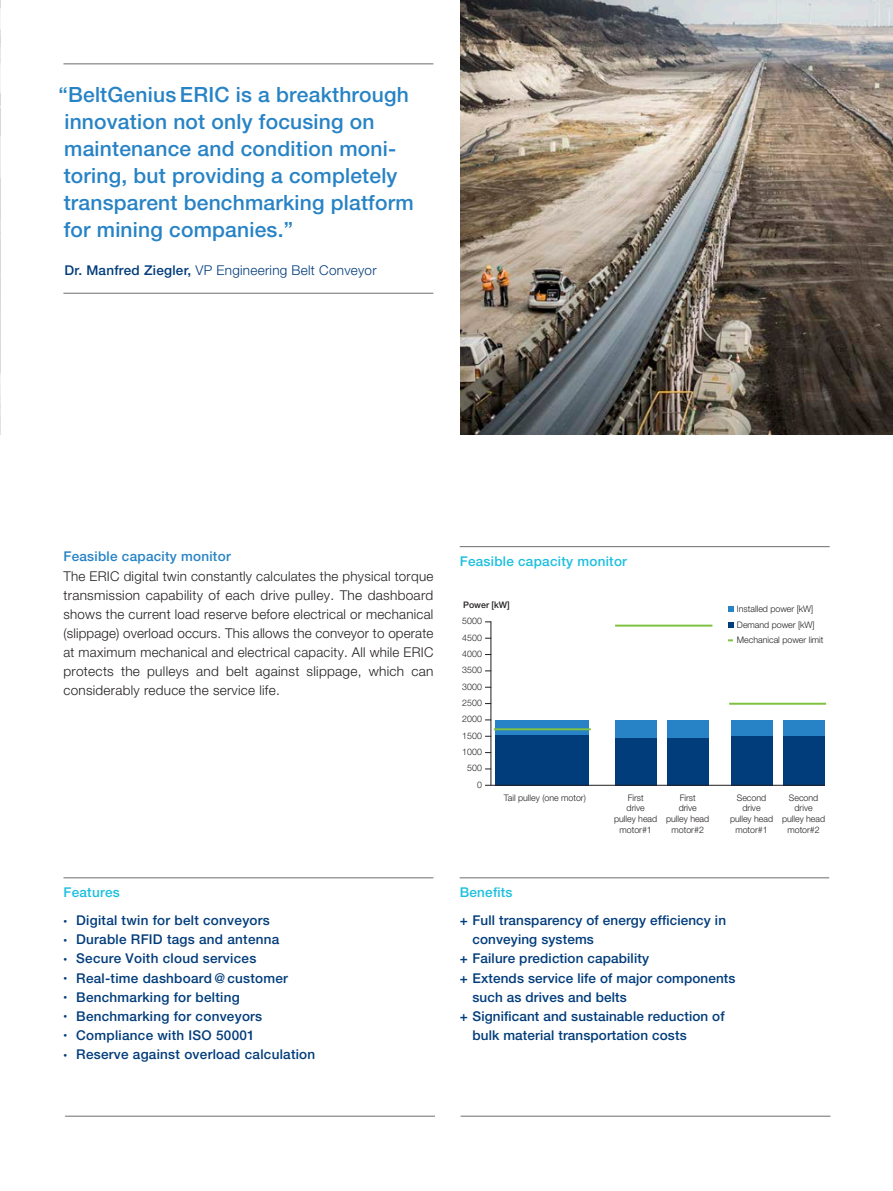
<style>
.page{position:relative;width:893px;height:1191px;background:#fff}
.page>*{position:absolute;margin:0;border:0;box-sizing:border-box;transform-origin:0 0}
.t1{font:500 21px/27px "Helvetica Neue LT Pro";letter-spacing:.01em;color:#2783c5}
.t2{font:500 13.5px "Helvetica Neue LT Pro";letter-spacing:.02em;color:#013c7b}
.t3{font:300 13.5px/19.2px "Helvetica Neue LT Pro";letter-spacing:.02em;color:#231f20;text-align:justify}
.t4{font:300 13.5px "Helvetica Neue LT Pro";letter-spacing:.02em;color:#013c7b}
.t5{font:500 13.5px "Helvetica Neue LT Pro";letter-spacing:.02em;color:#1cbfdf}
.t6{font:500 13.5px "Helvetica Neue LT Pro";letter-spacing:.02em;color:#2783c5}
.t7{font:300 9px/10.8px "Helvetica Neue LT Pro";color:#231f20;text-align:center}
.t8{font:300 9px/16.4px "Helvetica Neue LT Pro";letter-spacing:.02em;color:#231f20;text-align:right}
.t9{font:500 9px "Helvetica Neue LT Pro";color:#231f20}
.s1{font-weight:500}
.s2{font-size:7.5px}
</style>
<div class="page">
<hr style="left:63px;top:877px;width:370px;height:1px;background:#6c6d70">
<hr style="left:460px;top:877px;width:369px;height:1px;background:#6c6d70">
<hr style="left:63px;top:63px;width:370px;height:1px;background:#6c6d70">
<hr style="left:63px;top:293px;width:370px;height:1px;background:#6c6d70">
<img style="left:460px;top:0;width:433px;height:434px">
<hr style="left:460px;top:546px;width:370px;height:1px;background:#6c6d70">
<hr style="left:65px;top:1115px;width:370px;height:1px;background:#6c6d70">
<hr style="left:461px;top:1115px;width:369px;height:1px;background:#6c6d70">
<div style="left:495px;top:720px;width:94px;height:15px;background:#2783c5"></div>
<div style="left:615px;top:719px;width:41px;height:19px;background:#2783c5"></div>
<div style="left:667px;top:719px;width:41px;height:19px;background:#2783c5"></div>
<div style="left:731px;top:719px;width:41px;height:17px;background:#2783c5"></div>
<div style="left:783px;top:719px;width:41px;height:17px;background:#2783c5"></div>
<div style="left:495px;top:735px;width:94px;height:50px;background:#013c7b"></div>
<div style="left:615px;top:738px;width:41px;height:47px;background:#013c7b"></div>
<div style="left:667px;top:738px;width:41px;height:47px;background:#013c7b"></div>
<div style="left:731px;top:736px;width:41px;height:49px;background:#013c7b"></div>
<div style="left:783px;top:736px;width:41px;height:49px;background:#013c7b"></div>
<hr style="left:491px;top:621px;width:1px;height:164px;background:#231f20">
<hr style="left:494px;top:728px;width:97px;height:2px;background:#7fc241">
<hr style="left:615px;top:624px;width:97px;height:2px;background:#7fc241">
<hr style="left:729px;top:702px;width:97px;height:2px;background:#7fc241">
<hr style="left:485px;top:785px;width:340px;height:1px;background:#231f20">
<svg style="left:728px;top:606px;width:5px;height:5px"></svg>
<svg style="left:728px;top:622px;width:5px;height:5px"></svg>
<h1 class="t1" style="left:59px;top:81px;width:356px">“BeltGenius ERIC is a breakthrough innovation not only focusing on maintenance and condition moni&shy;toring, but providing a completely transparent benchmarking platform for mining companies.”</h1>
<p class="t4" style="left:65px;top:261px;width:314px"><span class="s1">Dr. Manfred Ziegler,</span> VP Engineering Belt Conveyor</p>
<p class="t6" style="left:63px;top:548px;width:169px">Feasible capacity monitor</p>
<p class="t3" style="left:63px;top:566px;width:371px">The ERIC digital twin constantly calculates the physical torque transmission capability of each drive pulley. The dashboard shows the current load reserve before electrical or mechanical (slippage) overload occurs. This allows the conveyor to operate at maximum mechanical and electrical capacity. All while ERIC protects the pulleys and belt against slippage, which can considerably reduce the service life.</p>
<p class="t5" style="left:63px;top:884px;width:58px">Features</p>
<p class="t2" style="left:63px;top:912px;width:208px"><span class="s2">•</span> Digital twin for belt conveyors</p>
<p class="t2" style="left:63px;top:931px;width:217px"><span class="s2">•</span> Durable RFID tags and antenna</p>
<p class="t2" style="left:63px;top:950px;width:194px"><span class="s2">•</span> Secure Voith cloud services</p>
<p class="t2" style="left:63px;top:969px;width:226px"><span class="s2">•</span> Real-time dashboard @ customer</p>
<p class="t2" style="left:63px;top:988px;width:178px"><span class="s2">•</span> Benchmarking for belting</p>
<p class="t2" style="left:63px;top:1008px;width:200px"><span class="s2">•</span> Benchmarking for conveyors</p>
<p class="t2" style="left:63px;top:1027px;width:193px"><span class="s2">•</span> Compliance with ISO 50001</p>
<p class="t2" style="left:63px;top:1046px;width:253px"><span class="s2">•</span> Reserve against overload calculation</p>
<p class="t5" style="left:460px;top:553px;width:169px">Feasible capacity monitor</p>
<p class="t9" style="left:463px;top:599px;width:48px">Power [kW]</p>
<p class="t8" style="left:462px;top:612px;width:22px">5000<br>4500<br>4000<br>3500<br>3000<br>2500<br>2000<br>1500<br>1000<br>500<br>0</p>
<p class="t7" style="left:737px;top:600px;width:88px;line-height:15.8px;text-align:left">Installed power [kW]<br>Demand power [kW]<br>Mechanical power limit</p>
<p class="t7" style="left:504px;top:792px;width:83px">Tail pulley (one motor)</p>
<p class="t7" style="left:614px;top:792px;width:45px">First<br>drive<br>pulley head motor#1</p>
<p class="t7" style="left:666px;top:792px;width:45px">First<br>drive<br>pulley head motor#2</p>
<p class="t7" style="left:730px;top:792px;width:45px">Second drive<br>pulley head motor#1</p>
<p class="t7" style="left:782px;top:792px;width:45px">Second drive<br>pulley head motor#2</p>
<p class="t5" style="left:460px;top:884px;width:54px">Benefits</p>
<p class="t2" style="left:460px;top:912px;width:268px">+ Full transparency of energy efficiency in</p>
<p class="t2" style="left:472px;top:931px;width:123px">conveying systems</p>
<p class="t2" style="left:460px;top:950px;width:191px">+ Failure prediction capability</p>
<p class="t2" style="left:460px;top:969px;width:277px">+ Extends service life of major components</p>
<p class="t2" style="left:472px;top:988px;width:156px">such as drives and belts</p>
<p class="t2" style="left:460px;top:1008px;width:266px">+ Significant and sustainable reduction of</p>
<p class="t2" style="left:472px;top:1027px;width:216px">bulk material transportation costs</p>
</div>
